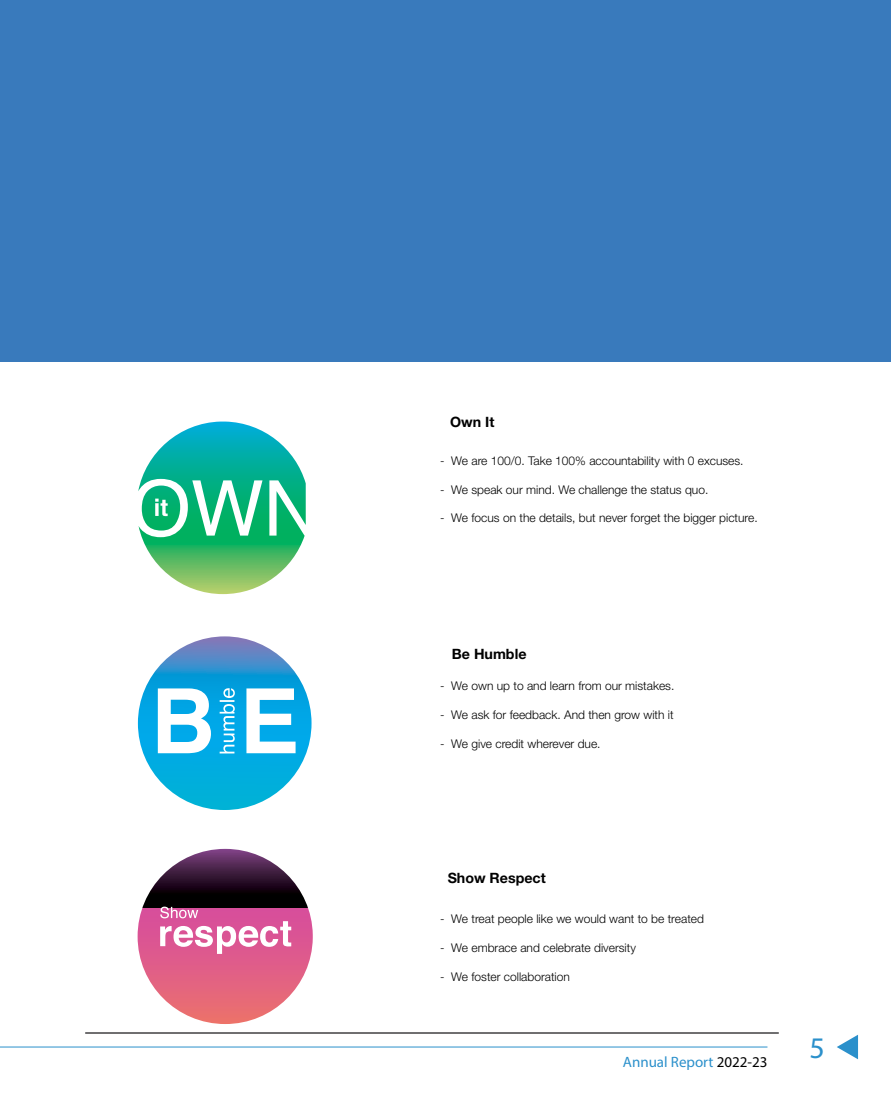
<style>
.page{position:relative;width:891px;height:1107px;background:#fff}
.page>*{position:absolute;margin:0;border:0;box-sizing:border-box;transform-origin:0 0}
.t1{font:30px "Myriad Pro";color:#2b90cb}
.t2{font:15px "Myriad Pro";color:#2b90cb}
.t3{font:700 14.25px "Helvetica Neue LT Std";color:#000}
.t4{font:300 12px "Helvetica Neue LT Std";color:#000}
.s1{color:#000}
</style>
<div class="page">
<svg style="left:837px;top:1035px;width:21px;height:24px"></svg>
<hr style="left:0;top:1047px;width:767px;height:1px;background:#2b90cb">
<div style="left:0;top:0;width:891px;height:361px;background:#397abc"></div>
<hr style="left:85px;top:1032px;width:694px;height:2px;background:#414042">
<svg style="left:138px;top:849px;width:175px;height:175px"></svg>
<svg style="left:138px;top:422px;width:168px;height:172px"></svg>
<svg style="left:138px;top:636px;width:174px;height:174px"></svg>
<p class="t3" style="left:450px;top:413px;width:46px">Own It</p>
<p class="t4" style="left:440px;top:453px;width:305px">- We are 100/0. Take 100% accountability with 0 excuses.</p>
<p class="t4" style="left:440px;top:482px;width:270px">- We speak our mind. We challenge the status quo.</p>
<p class="t4" style="left:440px;top:511px;width:319px">- We focus on the details, but never forget the bigger picture.</p>
<p class="t3" style="left:452px;top:645px;width:76px">Be Humble</p>
<p class="t4" style="left:440px;top:679px;width:236px">- We own up to and learn from our mistakes.</p>
<p class="t4" style="left:440px;top:708px;width:235px">- We ask for feedback. And then grow with it</p>
<p class="t4" style="left:440px;top:736px;width:162px">- We give credit wherever due.</p>
<p class="t3" style="left:448px;top:869px;width:100px">Show Respect</p>
<p class="t4" style="left:440px;top:912px;width:265px">- We treat people like we would want to be treated</p>
<p class="t4" style="left:440px;top:941px;width:197px">- We embrace and celebrate diversity</p>
<p class="t4" style="left:440px;top:969px;width:131px">- We foster collaboration</p>
<p class="t2" style="left:623px;top:1053px;width:146px">Annual Report <span class="s1">2022-23</span></p>
<h1 class="t1" style="left:809px;top:1030px;width:17px">5</h1>
</div>
